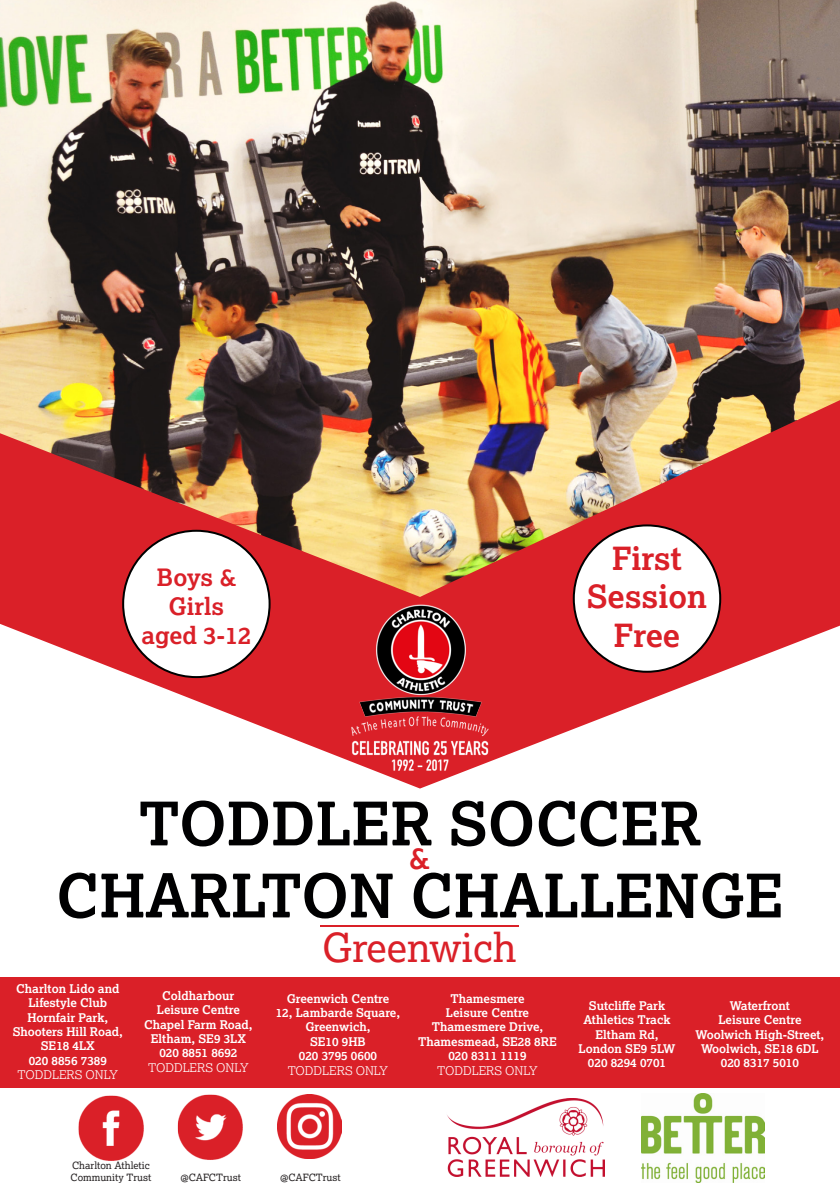
<style>
.page{position:relative;width:840px;height:1191px;background:#fff}
.page>*{position:absolute;margin:0;border:0;box-sizing:border-box;transform-origin:0 0}
.t1{font:700 60px "The FA Cup";color:#000001}
.t2{font:40px "The FA Cup";color:#da2028}
.t3{font:700 32px "The FA Cup";color:#da2028}
.t4{font:700 30px "The FA Cup";color:#da2028}
.t5{font:700 24px/28.8px "The FA Cup";color:#da2028;text-align:center}
.t6{font:700 12px/14.4px "The FA Cup";color:#fff;text-align:center}
.t7{font:300 12px "The FA Cup";color:#fff}
.t8{font:10px/12px "The FA Cup";color:#231f20}
</style>
<div class="page">
<div style="left:0;top:977px;width:839px;height:110px;background:#da2028"></div>
<img style="left:641px;top:1093px;width:122px;height:89px">
<img style="left:447px;top:1098px;width:157px;height:78px">
<img style="left:0;top:0;width:839px;height:400px">
<hr style="left:320px;top:925px;width:198px;height:1px;background:#da2028">
<img style="left:0;top:400px;width:839px;height:388px">
<img style="left:324px;top:604px;width:191px;height:176px">
<div style="left:573px;top:525px;width:146px;height:146px;background:#fff;border-radius:50%"></div>
<img style="left:78px;top:1095px;width:66px;height:66px">
<div style="left:123px;top:531px;width:146px;height:146px;background:#fff;border-radius:50%"></div>
<img style="left:177px;top:1094px;width:66px;height:66px">
<img style="left:277px;top:1095px;width:64px;height:64px">
<p class="t5" style="left:157px;top:562px;width:81px">Boys &amp;<br>Girls</p>
<p class="t5" style="left:141px;top:620px;width:111px">aged 3-12</p>
<p class="t3" style="left:612px;top:538px;width:71px">First</p>
<p class="t3" style="left:586px;top:576px;width:122px">Session</p>
<p class="t3" style="left:613px;top:615px;width:68px">Free</p>
<p class="t1" style="left:138px;top:785px;width:564px">TODDLER SOCCER</p>
<p class="t1" style="left:56px;top:857px;width:729px">CHARLTON CHALLENGE</p>
<p class="t4" style="left:408px;top:839px;width:22px">&amp;</p>
<p class="t6" style="left:16px;top:980px;width:105px">Charlton Lido and<br>Lifestyle Club</p>
<p class="t6" style="left:27px;top:1009px;width:82px">Hornfair Park,</p>
<p class="t6" style="left:13px;top:1024px;width:111px">Shooters Hill Road,<br>SE18 4LX</p>
<p class="t6" style="left:29px;top:1052px;width:79px">020 8856 7389</p>
<p class="t7" style="left:18px;top:1067px;width:102px">TODDLERS ONLY</p>
<p class="t6" style="left:162px;top:988px;width:74px">Coldharbour</p>
<p class="t6" style="left:157px;top:1002px;width:85px">Leisure Centre</p>
<p class="t6" style="left:144px;top:1016px;width:110px">Chapel Farm Road,</p>
<p class="t6" style="left:151px;top:1031px;width:97px">Eltham, SE9 3LX</p>
<p class="t6" style="left:159px;top:1045px;width:79px">020 8851 8692</p>
<p class="t7" style="left:148px;top:1060px;width:102px">TODDLERS ONLY</p>
<p class="t2" style="left:322px;top:922px;width:196px">Greenwich</p>
<p class="t6" style="left:286px;top:990px;width:104px">Greenwich Centre</p>
<p class="t6" style="left:275px;top:1005px;width:126px">12, Lambarde Square,</p>
<p class="t6" style="left:305px;top:1019px;width:67px">Greenwich,</p>
<p class="t6" style="left:310px;top:1034px;width:57px">SE10 9HB</p>
<p class="t6" style="left:299px;top:1048px;width:79px">020 3795 0600</p>
<p class="t7" style="left:287px;top:1062px;width:102px">TODDLERS ONLY</p>
<p class="t6" style="left:450px;top:990px;width:76px">Thamesmere</p>
<p class="t6" style="left:445px;top:1005px;width:85px">Leisure Centre</p>
<p class="t6" style="left:431px;top:1019px;width:113px">Thamesmere Drive,</p>
<p class="t6" style="left:418px;top:1034px;width:140px">Thamesmead, SE28 8RE</p>
<p class="t6" style="left:448px;top:1048px;width:79px">020 8311 1119</p>
<p class="t7" style="left:437px;top:1062px;width:102px">TODDLERS ONLY</p>
<p class="t6" style="left:588px;top:998px;width:78px">Sutcliffe Park</p>
<p class="t6" style="left:583px;top:1012px;width:88px">Athletics Track</p>
<p class="t6" style="left:595px;top:1026px;width:65px">Eltham Rd,</p>
<p class="t6" style="left:578px;top:1041px;width:98px">London SE9 5LW</p>
<p class="t6" style="left:587px;top:1055px;width:79px">020 8294 0701</p>
<p class="t6" style="left:729px;top:998px;width:62px">Waterfront</p>
<p class="t6" style="left:718px;top:1012px;width:85px">Leisure Centre</p>
<p class="t6" style="left:695px;top:1026px;width:130px">Woolwich High-Street,</p>
<p class="t6" style="left:700px;top:1041px;width:119px">Woolwich, SE18 6DL</p>
<p class="t6" style="left:720px;top:1055px;width:79px">020 8317 5010</p>
<p class="t8" style="left:70px;top:1159px;width:82px">Charlton Athletic<br>Community Trust</p>
<p class="t8" style="left:180px;top:1171px;width:62px">@CAFCTrust</p>
<p class="t8" style="left:280px;top:1171px;width:62px">@CAFCTrust</p>
</div>
